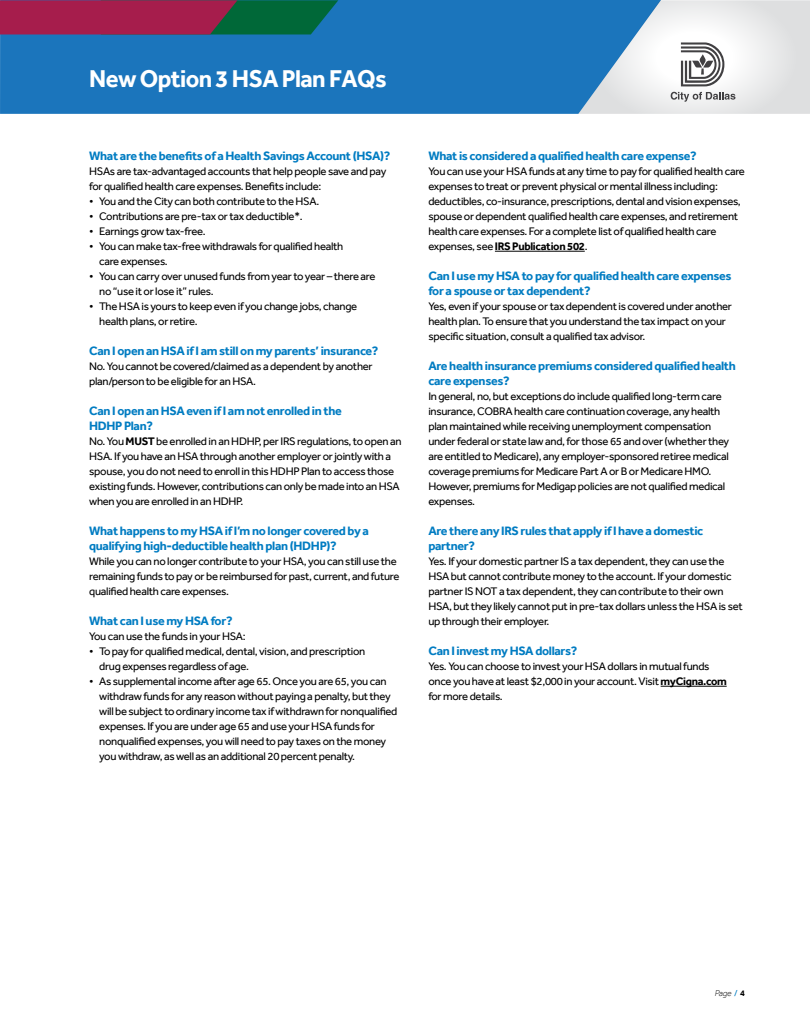
<style>
.page{position:relative;width:810px;height:1035px;background:#fff}
.page>*{position:absolute;margin:0;border:0;box-sizing:border-box;transform-origin:0 0}
.t1{font:700 25px "Effra";letter-spacing:-.025em;color:#fff;scale:.96 1}
.t2{font:700 12.5px/15px "Effra";letter-spacing:-.025em;color:#007cc2}
.t3{font:11.25px/15px "Effra";letter-spacing:-.025em;color:#000}
.t4{font:italic 300 8.75px "Effra";color:#000}
.s1{font-weight:700}
.s2{font-weight:400;font-style:normal;color:#007cc2}
.s3{font-weight:700;font-style:normal}
</style>
<div class="page">
<div style="left:0;top:0;width:578px;height:114px;background:#1b75bc"></div>
<svg style="left:578px;top:0;width:232px;height:114px"></svg>
<svg style="left:0;top:0;width:338px;height:34px;background:#6e374a"></svg>
<hr style="left:495px;top:251px;width:90px;height:1px;background:#000">
<hr style="left:661px;top:686px;width:66px;height:1px;background:#000">
<h1 class="t1" style="left:89px;top:63px;width:311px">New Option 3 HSA Plan FAQs</h1>
<p class="t2" style="left:89px;top:148px;width:303px">What are the benefits of a Health Savings Account (HSA)?</p>
<p class="t3" style="left:89px;top:163px;width:299px">HSAs are tax-advantaged accounts that help people save and pay for qualified health care expenses. Benefits include:</p>
<p class="t3" style="left:89px;top:193px;width:232px">• You and the City can both contribute to the HSA.</p>
<p class="t3" style="left:89px;top:208px;width:215px">• Contributions are pre-tax or tax deductible*.</p>
<p class="t3" style="left:89px;top:223px;width:118px">• Earnings grow tax-free.</p>
<p class="t3" style="left:99px;top:238px;width:246px;text-indent:-10px">• You can make tax-free withdrawals for qualified health care expenses.</p>
<p class="t3" style="left:99px;top:268px;width:278px;text-indent:-10px">• You can carry over unused funds from year to year – there are no “use it or lose it” rules.</p>
<p class="t3" style="left:99px;top:298px;width:260px;text-indent:-10px">• The HSA is yours to keep even if you change jobs, change health plans, or retire.</p>
<p class="t2" style="left:89px;top:343px;width:291px">Can I open an HSA if I am still on my parents’ insurance?</p>
<p class="t3" style="left:89px;top:358px;width:285px">No. You cannot be covered/claimed as a dependent by another plan/person to be eligible for an HSA.</p>
<p class="t2" style="left:89px;top:403px;width:254px">Can I open an HSA even if I am not enrolled in the<br>HDHP Plan?</p>
<p class="t3" style="left:89px;top:433px;width:314px">No. You <span class="s1">MUST</span> be enrolled in an HDHP, per IRS regulations, to open an HSA. If you have an HSA through another employer or jointly with a spouse, you do not need to enroll in this HDHP Plan to access those existing funds. However, contributions can only be made into an HSA when you are enrolled in an HDHP.</p>
<p class="t2" style="left:89px;top:523px;width:281px">What happens to my HSA if I’m no longer covered by a qualifying high-deductible health plan (HDHP)?</p>
<p class="t3" style="left:89px;top:553px;width:312px">While you can no longer contribute to your HSA, you can still use the remaining funds to pay or be reimbursed for past, current, and future qualified health care expenses.</p>
<p class="t2" style="left:89px;top:613px;width:145px">What can I use my HSA for?</p>
<p class="t3" style="left:89px;top:628px;width:158px">You can use the funds in your HSA:</p>
<p class="t3" style="left:99px;top:643px;width:268px;text-indent:-10px">• To pay for qualified medical, dental, vision, and prescription drug expenses regardless of age.</p>
<p class="t3" style="left:99px;top:673px;width:300px;text-indent:-10px">• As supplemental income after age 65. Once you are 65, you can withdraw funds for any reason without paying a penalty, but they will be subject to ordinary income tax if withdrawn for nonqualified expenses. If you are under age 65 and use your HSA funds for nonqualified expenses, you will need to pay taxes on the money you withdraw, as well as an additional 20 percent penalty.</p>
<p class="t2" style="left:428px;top:148px;width:270px">What is considered a qualified health care expense?</p>
<p class="t3" style="left:428px;top:163px;width:318px">You can use your HSA funds at any time to pay for qualified health care expenses to treat or prevent physical or mental illness including: deductibles, co-insurance, prescriptions, dental and vision expenses, spouse or dependent qualified health care expenses, and retirement health care expenses. For a complete list of qualified health care expenses, see <span class="s1">IRS Publication 502</span>.</p>
<p class="t2" style="left:428px;top:268px;width:305px">Can I use my HSA to pay for qualified health care expenses for a spouse or tax dependent?</p>
<p class="t3" style="left:428px;top:298px;width:305px">Yes, even if your spouse or tax dependent is covered under another health plan. To ensure that you understand the tax impact on your specific situation, consult a qualified tax advisor.</p>
<p class="t2" style="left:428px;top:358px;width:309px">Are health insurance premiums considered qualified health care expenses?</p>
<p class="t3" style="left:428px;top:388px;width:302px">In general, no, but exceptions do include qualified long-term care insurance, COBRA health care continuation coverage, any health plan maintained while receiving unemployment compensation under federal or state law and, for those 65 and over (whether they are entitled to Medicare), any employer-sponsored retiree medical coverage premiums for Medicare Part A or B or Medicare HMO.<br>However, premiums for Medigap policies are not qualified medical expenses.</p>
<p class="t2" style="left:428px;top:523px;width:277px">Are there any IRS rules that apply if I have a domestic partner?</p>
<p class="t3" style="left:428px;top:553px;width:316px">Yes. If your domestic partner IS a tax dependent, they can use the HSA but cannot contribute money to the account. If your domestic partner IS NOT a tax dependent, they can contribute to their own HSA, but they likely cannot put in pre-tax dollars unless the HSA is set up through their employer.</p>
<p class="t2" style="left:428px;top:643px;width:150px">Can I invest my HSA dollars?</p>
<p class="t3" style="left:428px;top:658px;width:300px">Yes. You can choose to invest your HSA dollars in mutual funds once you have at least $2,000 in your account. Visit <span class="s1">myCigna.com </span>for more details.</p>
<p class="t4" style="left:715px;top:988px;width:32px">Page <span class="s2">/</span> <span class="s3">4</span></p>
</div>
